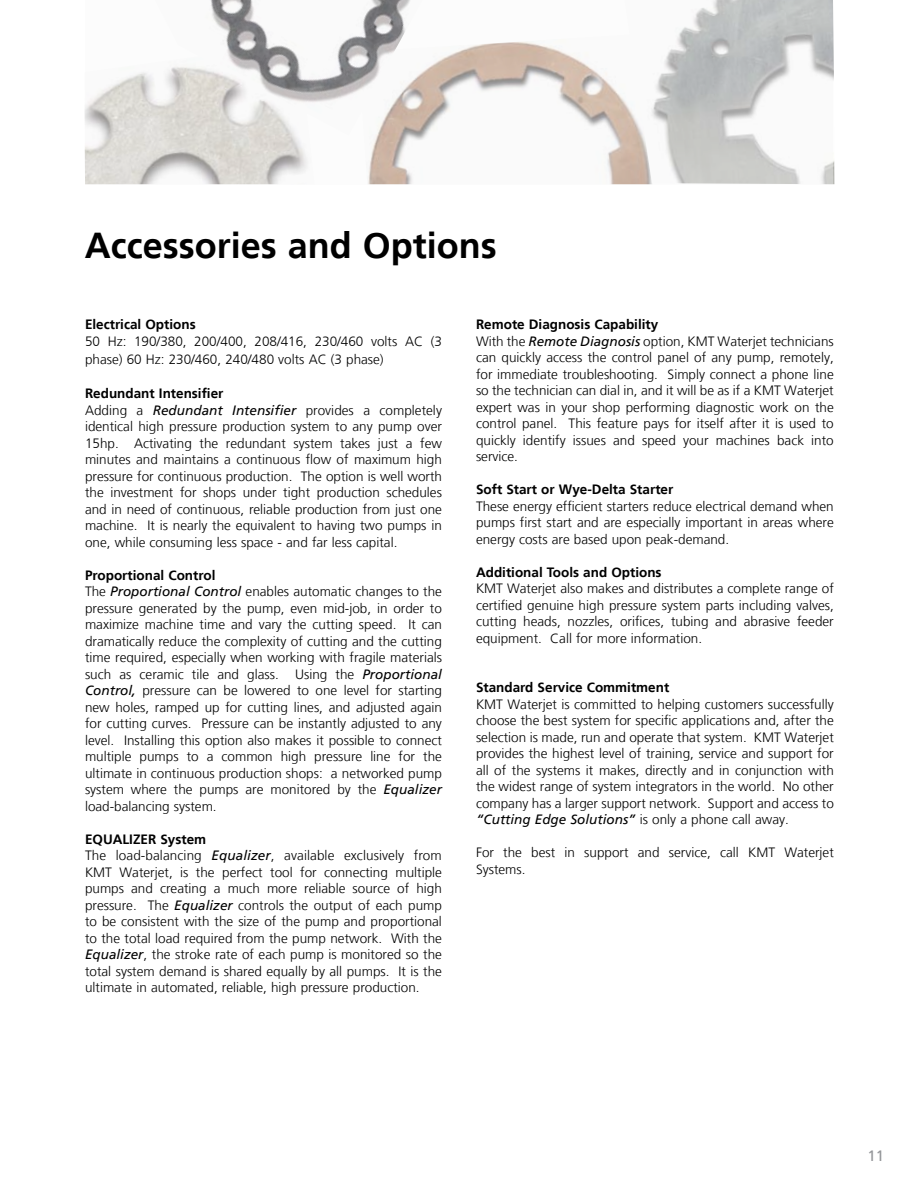
<style>
.page{position:relative;width:918px;height:1188px;background:#fff}
.page>*{position:absolute;margin:0;border:0;box-sizing:border-box;transform-origin:0 0}
.t1{font:700 36px "Frutiger";color:#000}
.t2{font:15px "Frutiger";color:#939598}
.t3{font:300 13.5px/16.5px "Frutiger";color:#000}
.t4{font:700 13.5px "Frutiger";color:#000}
.s1{font-weight:700}
.s2{font-weight:400;font-style:italic}
</style>
<div class="page">
<svg style="left:85px;top:0;width:748px;height:184px"></svg>
<h1 class="t1" style="left:85px;top:224px;width:413px">Accessories and Options</h1>
<p class="t4" style="left:85px;top:317px;width:112px">Electrical Options</p>
<p class="t3" style="left:85px;top:332px;width:358px;line-height:18px">50 Hz: 190/380, 200/400, 208/416, 230/460 volts AC (3 phase) 60 Hz: 230/460, 240/480 volts AC (3 phase)</p>
<p class="t3" style="left:85px;top:385px;width:358px"><span class="s1">Redundant Intensifier<br></span>Adding a <span class="s2">Redundant Intensifier</span> provides a completely identical high pressure production system to any pump over 15hp. Activating the redundant system takes just a few minutes and maintains a continuous flow of maximum high pressure for continuous production. The option is well worth the investment for shops under tight production schedules and in need of continuous, reliable production from just one machine. It is nearly the equivalent to having two pumps in one, while consuming less space - and far less capital.</p>
<p class="t3" style="left:85px;top:567px;width:359px"><span class="s1">Proportional Control<br></span>The <span class="s2">Proportional Control</span> enables automatic changes to the pressure generated by the pump, even mid-job, in order to maximize machine time and vary the cutting speed. It can dramatically reduce the complexity of cutting and the cutting time required, especially when working with fragile materials such as ceramic tile and glass. Using the <span class="s2">Proportional Control,</span> pressure can be lowered to one level for starting new holes, ramped up for cutting lines, and adjusted again for cutting curves. Pressure can be instantly adjusted to any level. Installing this option also makes it possible to connect multiple pumps to a common high pressure line for the ultimate in continuous production shops: a networked pump system where the pumps are monitored by the <span class="s2">Equalizer </span>load-balancing system.</p>
<p class="t3" style="left:85px;top:831px;width:358px"><span class="s1">EQUALIZER System<br></span>The load-balancing <span class="s2">Equalizer</span>, available exclusively from KMT Waterjet, is the perfect tool for connecting multiple pumps and creating a much more reliable source of high pressure. The <span class="s2">Equalizer</span> controls the output of each pump to be consistent with the size of the pump and proportional to the total load required from the pump network. With the <span class="s2">Equalizer</span>, the stroke rate of each pump is monitored so the total system demand is shared equally by all pumps. It is the ultimate in automated, reliable, high pressure production.</p>
<p class="t3" style="left:476px;top:316px;width:359px"><span class="s1">Remote Diagnosis Capability<br></span>With the <span class="s2">Remote Diagnosis</span> option, KMT Waterjet technicians can quickly access the control panel of any pump, remotely, for immediate troubleshooting. Simply connect a phone line so the technician can dial in, and it will be as if a KMT Waterjet expert was in your shop performing diagnostic work on the control panel. This feature pays for itself after it is used to quickly identify issues and speed your machines back into service.</p>
<p class="t4" style="left:476px;top:481px;width:199px">Soft Start or Wye-Delta Starter</p>
<p class="t3" style="left:476px;top:498px;width:359px;text-align:justify">These energy efficient starters reduce electrical demand when pumps first start and are especially important in areas where energy costs are based upon peak-demand.</p>
<p class="t4" style="left:476px;top:564px;width:187px">Additional Tools and Options</p>
<p class="t3" style="left:476px;top:580px;width:359px;text-align:justify">KMT Waterjet also makes and distributes a complete range of certified genuine high pressure system parts including valves, cutting heads, nozzles, orifices, tubing and abrasive feeder equipment. Call for more information.</p>
<p class="t4" style="left:476px;top:679px;width:195px">Standard Service Commitment</p>
<p class="t3" style="left:476px;top:696px;width:359px;text-align:justify">KMT Waterjet is committed to helping customers successfully choose the best system for specific applications and, after the selection is made, run and operate that system. KMT Waterjet provides the highest level of training, service and support for all of the systems it makes, directly and in conjunction with the widest range of system integrators in the world. No other company has a larger support network. Support and access to <span class="s2">“Cutting Edge Solutions”</span> is only a phone call away.</p>
<p class="t3" style="left:476px;top:844px;width:359px">For the best in support and service, call KMT Waterjet<br>Systems.</p>
<p class="t2" style="left:868px;top:1147px;width:18px">11</p>
</div>
